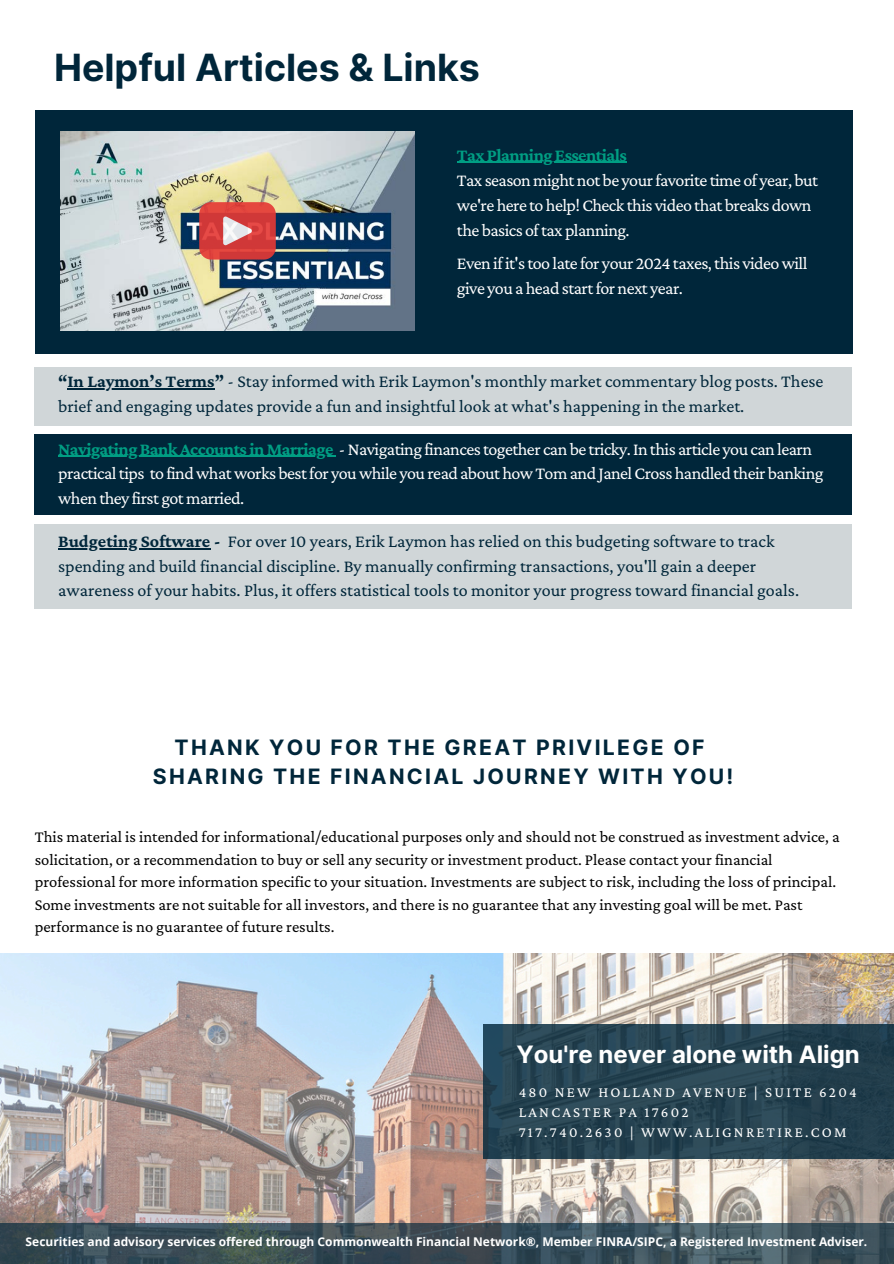
<style>
.page{position:relative;width:894px;height:1264px;background:#fff}
.page>*{position:absolute;margin:0;border:0;box-sizing:border-box;transform-origin:0 0}
.t1{font:700 37.5px "Inter";color:#00263a}
.t2{font:700 24px "Inter";color:#fff}
.t3{font:700 21.15px/29.2px "Inter";letter-spacing:.11em;color:#00263a;text-align:center}
.t4{font:18px/24.8px "Crimson Pro";color:#00263a}
.t5{font:18px/25px "Crimson Pro";letter-spacing:-.03em;color:#fff}
.t6{font:16.5px/22.5px "Crimson Pro";color:#000}
.t7{font:15px/20.2px "Crimson Pro";letter-spacing:.15em;color:#fff}
.t8{font:700 12px "Open Sans";color:#fff}
.s1{font-weight:700;color:#009e83}
.s2{font-weight:700}
</style>
<div class="page">
<img style="left:0;top:953px;width:893px;height:269px">
<div style="left:483px;top:1024px;width:410px;height:134px;background:linear-gradient(to right,#284756,#233f4d)"></div>
<svg style="left:0;top:1222px;width:893px;height:41px;background:#3e515a"></svg>
<div style="left:35px;top:111px;width:816px;height:243px;background:#00263a"></div>
<div style="left:35px;top:434px;width:816px;height:81px;background:#00263a"></div>
<div style="left:35px;top:367px;width:816px;height:58px;background:#d0d6d8"></div>
<div style="left:35px;top:524px;width:816px;height:85px;background:#d0d6d8"></div>
<hr style="left:67px;top:388px;width:148px;height:1px;background:#00263a">
<hr style="left:58px;top:456px;width:275px;height:1px;background:#009e83">
<hr style="left:58px;top:548px;width:152px;height:1px;background:#00263a">
<img style="left:61px;top:131px;width:353px;height:200px">
<svg style="left:199px;top:202px;width:77px;height:57px;background:#d75451"></svg>
<hr style="left:457px;top:162px;width:169px;height:1px;background:#009e83">
<h4 class="t1" style="left:54px;top:45px;width:427px">Helpful Articles &amp; Links</h4>
<p class="t5" style="left:457px;top:142px;width:362px"><span class="s1">Tax Planning Essentials<br></span>Tax season might not be your favorite time of year, but we're here to help! Check this video that breaks down the basics of tax planning.</p>
<p class="t5" style="left:457px;top:250px;width:352px">Even if it's too late for your 2024 taxes, this video will give you a head start for next year.</p>
<h1 class="t4" style="left:58px;top:368px;width:766px"><span class="s2">“In Laymon’s Terms”</span> - Stay informed with Erik Laymon's monthly market commentary blog posts. These</h1>
<p class="t4" style="left:58px;top:393px;width:687px">brief and engaging updates provide a fun and insightful look at what's happening in the market.</p>
<p class="t5" style="left:58px;top:436px;width:766px"><span class="s1">Navigating Bank Accounts in Marriage</span> - Navigating finances together can be tricky. In this article you can learn practical tips to find what works best for you while you read about how Tom and Janel Cross handled their banking</p>
<h4 class="t5" style="left:58px;top:485px;width:187px">when they first got married.</h4>
<h4 class="t4" style="left:58px;top:528px;width:742px"><span class="s2">Budgeting Software -</span> For over 10 years, Erik Laymon has relied on this budgeting software to track spending and build financial discipline. By manually confirming transactions, you'll gain a deeper awareness of your habits. Plus, it offers statistical tools to monitor your progress toward financial goals.</h4>
<h4 class="t3" style="left:153px;top:732px;width:582px">THANK YOU FOR THE GREAT PRIVILEGE OF<br>SHARING THE FINANCIAL JOURNEY WITH YOU!</h4>
<h2 class="t6" style="left:35px;top:825px;width:806px">This material is intended for informational/educational purposes only and should not be construed as investment advice, a solicitation, or a recommendation to buy or sell any security or investment product. Please contact your financial professional for more information specific to your situation. Investments are subject to risk, including the loss of principal.<br>Some investments are not suitable for all investors, and there is no guarantee that any investing goal will be met. Past performance is no guarantee of future results.</h2>
<h3 class="t2" style="left:516px;top:1039px;width:345px">You're never alone with Align</h3>
<h4 class="t7" style="left:518px;top:1081px;width:339px">480 NEW HOLLAND AVENUE | SUITE 6204<br>LANCASTER PA 17602<br>717.740.2630 | WWW.ALIGNRETIRE.COM</h4>
<h4 class="t8" style="left:26px;top:1232px;width:842px">Securities and advisory services offered through Commonwealth Financial Network®, Member FINRA/SIPC, a Registered Investment Adviser.</h4>
</div>
